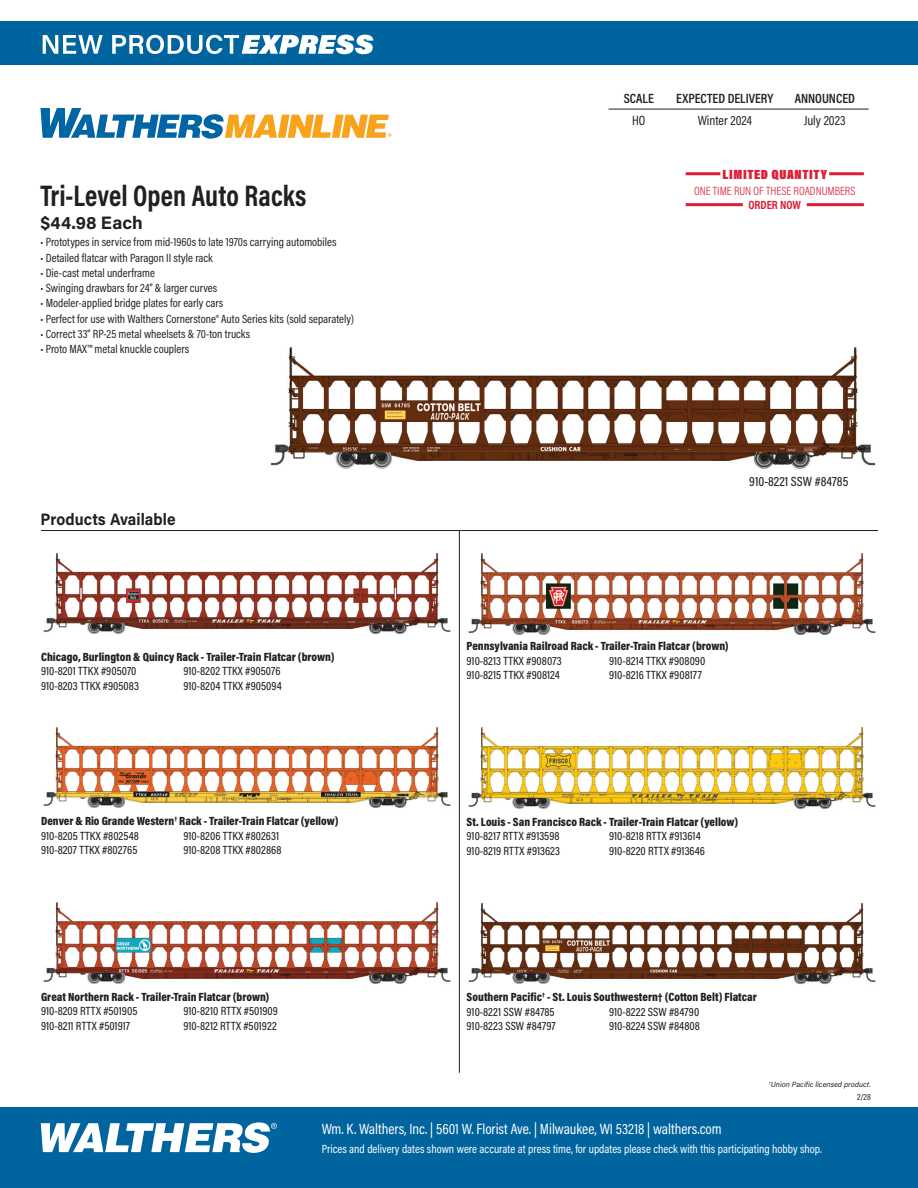
<style>
.page{position:relative;width:918px;height:1188px;background:#fff}
.page>*{position:absolute;margin:0;border:0;box-sizing:border-box;transform-origin:0 0}
.Editorial_Product_Name{font:700 30px "Acumin Pro Cond";letter-spacing:.005em;color:#231f20;scale:.93 1}
.Editorial_Price_Delivery_Date{font:700 18px "Acumin Pro";color:#231f20}
.Flyer_First_Product_Name{font:700 16.5px "Acumin Pro";letter-spacing:.005em;color:#231f20;scale:.93 1}
.t1{font:15px "Acumin Pro Cond";color:#fff}
.Scale_Box{font:600 13.5px "Acumin Pro Cond";color:#231f20}
.Scale_Box-2{font:13.5px "Acumin Pro Cond";color:#231f20}
.Editorial_Product_Name-2{font:500 13.5px "Acumin Pro Cond";color:#231f20}
.Editorial_Bullets{font:900 13.5px "Acumin Pro Cond";letter-spacing:.05em;color:#da1f37}
.Editorial_Product_Listing{font:500 12px "Acumin Pro Cond";color:#231f20}
.Editorial_Bullets-2{font:12px "Acumin Pro Cond";color:#231f20}
.Editorial_Product_Name-3{font:900 12px "Acumin Pro Cond";color:#231f20}
.t2{font:12px "Acumin Pro Cond";color:#fff}
.Editorial_Product_Name-4{font:500 12px "Acumin Pro Cond";letter-spacing:.005em;color:#231f20}
.Editorial_Bullets-3{font:300 12px/13.5px "Acumin Pro Cond";color:#da1f37;text-align:center}
.t3{font:9px "Acumin Pro Cond";color:#231f20}
.UP_Disclaimer{font:italic 7.5px "Acumin Pro";color:#231f20}
.s1{font-weight:700}
</style>
<div class="page">
<div style="left:0;top:22px;width:918px;height:43px;background:#00649e"></div>
<svg style="left:43px;top:35px;width:60px;height:19px"></svg>
<svg style="left:112px;top:35px;width:261px;height:19px"></svg>
<div style="left:0;top:1107px;width:918px;height:81px;background:#00649e"></div>
<svg style="left:41px;top:1122px;width:236px;height:31px"></svg>
<hr style="left:41px;top:530px;width:837px;height:1px;background:#231f20">
<hr style="left:686px;top:172px;width:34px;height:3px;background:#da1f37">
<hr style="left:686px;top:203px;width:57px;height:3px;background:#da1f37">
<hr style="left:829px;top:172px;width:35px;height:3px;background:#da1f37">
<hr style="left:807px;top:203px;width:57px;height:3px;background:#da1f37">
<hr style="left:609px;top:109px;width:60px;height:1px;background:#231f20">
<hr style="left:669px;top:109px;width:112px;height:1px;background:#231f20">
<hr style="left:781px;top:109px;width:88px;height:1px;background:#231f20">
<hr style="left:459px;top:531px;width:1px;height:542px;background:#231f20">
<svg style="left:40px;top:108px;width:352px;height:31px"></svg>
<img style="left:43px;top:553px;width:408px;height:82px">
<img style="left:43px;top:727px;width:408px;height:82px">
<img style="left:43px;top:902px;width:408px;height:82px">
<img style="left:468px;top:553px;width:408px;height:82px">
<img style="left:468px;top:727px;width:408px;height:82px">
<img style="left:468px;top:903px;width:408px;height:82px">
<img style="left:270px;top:347px;width:606px;height:122px">
<p class="Editorial_Product_Name" style="left:40px;top:176px;width:287px">Tri-Level Open Auto Racks</p>
<p class="Editorial_Price_Delivery_Date" style="left:40px;top:210px;width:104px">$44.98 Each</p>
<p class="Editorial_Bullets-2" style="left:40px;top:235px;width:298px">• Prototypes in service from mid-1960s to late 1970s carrying automobiles</p>
<p class="Editorial_Bullets-2" style="left:40px;top:250px;width:174px">• Detailed flatcar with Paragon II style rack</p>
<p class="Editorial_Bullets-2" style="left:40px;top:265px;width:116px">• Die-cast metal underframe</p>
<p class="Editorial_Bullets-2" style="left:40px;top:280px;width:178px">• Swinging drawbars for 24" &amp; larger curves</p>
<p class="Editorial_Bullets-2" style="left:40px;top:296px;width:184px">• Modeler-applied bridge plates for early cars</p>
<p class="Editorial_Bullets-2" style="left:40px;top:311px;width:315px">• Perfect for use with Walthers Cornerstone® Auto Series kits (sold separately)</p>
<p class="Editorial_Bullets-2" style="left:40px;top:326px;width:211px">• Correct 33" RP-25 metal wheelsets &amp; 70-ton trucks</p>
<p class="Editorial_Bullets-2" style="left:40px;top:341px;width:150px">• Proto MAX™ metal knuckle couplers</p>
<p class="Flyer_First_Product_Name" style="left:40px;top:508px;width:147px">Products Available</p>
<p class="Editorial_Product_Name-3" style="left:41px;top:649px;width:295px">Chicago, Burlington &amp; Quincy Rack - Trailer-Train Flatcar (brown)</p>
<p class="Editorial_Product_Listing" style="left:41px;top:663px;width:97px">910-8201 TTKX #905070</p>
<p class="Editorial_Product_Listing" style="left:184px;top:663px;width:99px">910-8202 TTKX #905076</p>
<p class="Editorial_Product_Listing" style="left:41px;top:678px;width:99px">910-8203 TTKX #905083</p>
<p class="Editorial_Product_Listing" style="left:184px;top:678px;width:100px">910-8204 TTKX #905094</p>
<p class="Editorial_Product_Name-3" style="left:41px;top:813px;width:299px">Denver &amp; Rio Grande Western<sup>†</sup> Rack - Trailer-Train Flatcar (yellow)</p>
<p class="Editorial_Product_Listing" style="left:41px;top:828px;width:99px">910-8205 TTKX #802548</p>
<p class="Editorial_Product_Listing" style="left:184px;top:828px;width:97px">910-8206 TTKX #802631</p>
<p class="Editorial_Product_Listing" style="left:41px;top:842px;width:98px">910-8207 TTKX #802765</p>
<p class="Editorial_Product_Listing" style="left:184px;top:842px;width:99px">910-8208 TTKX #802868</p>
<p class="Editorial_Product_Name-3" style="left:41px;top:989px;width:230px">Great Northern Rack - Trailer-Train Flatcar (brown)</p>
<p class="Editorial_Product_Listing" style="left:41px;top:1003px;width:98px">910-8209 RTTX #501905</p>
<p class="Editorial_Product_Listing" style="left:184px;top:1003px;width:96px">910-8210 RTTX #501909</p>
<p class="Editorial_Product_Listing" style="left:41px;top:1018px;width:91px">910-8211 RTTX #501917</p>
<p class="Editorial_Product_Listing" style="left:184px;top:1018px;width:95px">910-8212 RTTX #501922</p>
<p class="Scale_Box" style="left:624px;top:90px;width:32px">SCALE</p>
<p class="Scale_Box" style="left:676px;top:90px;width:99px">EXPECTED DELIVERY</p>
<p class="Scale_Box" style="left:795px;top:90px;width:62px">ANNOUNCED</p>
<p class="Scale_Box-2" style="left:632px;top:112px;width:15px">HO</p>
<p class="Scale_Box-2" style="left:698px;top:112px;width:56px">Winter 2024</p>
<p class="Scale_Box-2" style="left:804px;top:112px;width:43px">July 2023</p>
<p class="Editorial_Bullets" style="left:723px;top:166px;width:106px">LIMITED QUANTITY</p>
<p class="Editorial_Bullets-3" style="left:694px;top:184px;width:163px">ONE TIME RUN OF THESE ROADNUMBERS<br><span class="s1">ORDER NOW</span></p>
<p class="Editorial_Product_Name-2" style="left:749px;top:472px;width:101px">910-8221 SSW #84785</p>
<p class="Editorial_Product_Name-3" style="left:467px;top:638px;width:264px">Pennsylvania Railroad Rack - Trailer-Train Flatcar (brown)</p>
<p class="Editorial_Product_Listing" style="left:467px;top:653px;width:97px">910-8213 TTKX #908073</p>
<p class="Editorial_Product_Listing" style="left:609px;top:653px;width:98px">910-8214 TTKX #908090</p>
<p class="Editorial_Product_Listing" style="left:467px;top:667px;width:95px">910-8215 TTKX #908124</p>
<p class="Editorial_Product_Listing" style="left:609px;top:667px;width:94px">910-8216 TTKX #908177</p>
<p class="Editorial_Product_Name-3" style="left:467px;top:814px;width:273px">St. Louis - San Francisco Rack - Trailer-Train Flatcar (yellow)</p>
<p class="Editorial_Product_Listing" style="left:467px;top:828px;width:95px">910-8217 RTTX #913598</p>
<p class="Editorial_Product_Listing" style="left:609px;top:828px;width:93px">910-8218 RTTX #913614</p>
<p class="Editorial_Product_Listing" style="left:467px;top:843px;width:95px">910-8219 RTTX #913623</p>
<p class="Editorial_Product_Listing" style="left:609px;top:843px;width:97px">910-8220 RTTX #913646</p>
<p class="Editorial_Product_Name-3" style="left:467px;top:989px;width:292px">Southern Pacific<sup>†</sup> - St. Louis Southwestern† (Cotton Belt) Flatcar</p>
<p class="Editorial_Product_Name-4" style="left:467px;top:1004px;width:90px">910-8221 SSW #84785</p>
<p class="Editorial_Product_Name-4" style="left:609px;top:1004px;width:92px">910-8222 SSW #84790</p>
<p class="Editorial_Product_Name-4" style="left:467px;top:1018px;width:91px">910-8223 SSW #84797</p>
<p class="Editorial_Product_Name-4" style="left:609px;top:1018px;width:92px">910-8224 SSW #84808</p>
<p class="UP_Disclaimer" style="left:769px;top:1079px;width:103px"><sup>†</sup>Union Pacific licensed product.</p>
<p class="t3" style="left:857px;top:1091px;width:15px">2/28</p>
<p class="t1" style="left:322px;top:1120px;width:402px">Wm. K. Walthers, Inc. | 5601 W. Florist Ave. | Milwaukee, WI 53218 | walthers.com</p>
<p class="t2" style="left:322px;top:1142px;width:502px">Prices and delivery dates shown were accurate at press time, for updates please check with this participating hobby shop.</p>
</div>
